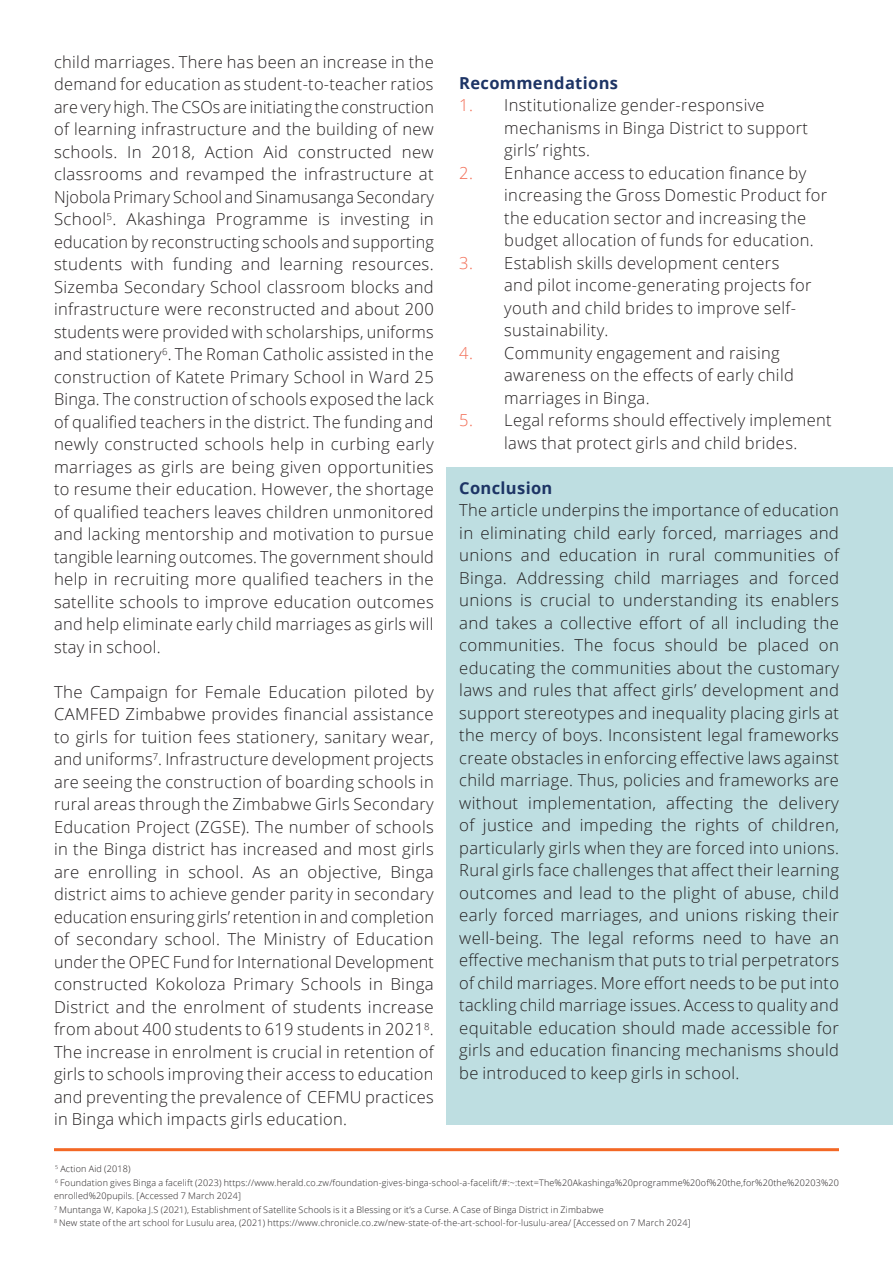
<style>
.page{position:relative;width:893px;height:1263px;background:#fff}
.page>*{position:absolute;margin:0;border:0;box-sizing:border-box;transform-origin:0 0}
.t1{font:300 16.5px/22.5px "Open Sans";letter-spacing:.02em;color:#231f20}
.t2{font:700 16.5px "Open Sans";letter-spacing:.02em;color:#1d3465}
.t3{font:300 9px/13.5px "Open Sans";letter-spacing:.02em;color:#231f20}
.s1{color:#f26a52}
</style>
<div class="page">
<div style="left:446px;top:468px;width:447px;height:657px;background:#bedee1"></div>
<hr style="left:54px;top:1148px;width:785px;height:3px;background:#f36825">
<p class="t1" style="left:54px;top:50px;width:381px;text-align:justify">child marriages. There has been an increase in the demand for education as student-to-teacher ratios are very high. The CSOs are initiating the construction of learning infrastructure and the building of new schools. In 2018, Action Aid constructed new classrooms and revamped the infrastructure at Njobola Primary School and Sinamusanga Secondary School<sup>5</sup>. Akashinga Programme is investing in education by reconstructing schools and supporting students with funding and learning resources.<br>Sizemba Secondary School classroom blocks and infrastructure were reconstructed and about 200 students were provided with scholarships, uniforms and stationery<sup>6</sup>. The Roman Catholic assisted in the construction of Katete Primary School in Ward 25<br>Binga. The construction of schools exposed the lack of qualified teachers in the district. The funding and newly constructed schools help in curbing early marriages as girls are being given opportunities to resume their education. However, the shortage of qualified teachers leaves children unmonitored and lacking mentorship and motivation to pursue tangible learning outcomes. The government should help in recruiting more qualified teachers in the satellite schools to improve education outcomes and help eliminate early child marriages as girls will stay in school.</p>
<p class="t1" style="left:54px;top:680px;width:381px;text-align:justify">The Campaign for Female Education piloted by CAMFED Zimbabwe provides financial assistance to girls for tuition fees stationery, sanitary wear, and uniforms<sup>7</sup>. Infrastructure development projects are seeing the construction of boarding schools in rural areas through the Zimbabwe Girls Secondary Education Project (ZGSE). The number of schools in the Binga district has increased and most girls are enrolling in school. As an objective, Binga district aims to achieve gender parity in secondary education ensuring girls’ retention in and completion of secondary school. The Ministry of Education under the OPEC Fund for International Development constructed Kokoloza Primary Schools in Binga District and the enrolment of students increase from about 400 students to 619 students in 2021<sup>8</sup>.<br>The increase in enrolment is crucial in retention of girls to schools improving their access to education and preventing the prevalence of CEFMU practices in Binga which impacts girls education.</p>
<p class="t2" style="left:459px;top:71px;width:160px">Recommendations</p>
<p class="t1" style="left:504px;top:93px;width:305px;text-indent:-45px"><span class="s1">1.</span> Institutionalize gender-responsive mechanisms in Binga District to support girls’ rights.</p>
<p class="t1" style="left:504px;top:161px;width:324px;text-indent:-45px"><span class="s1">2.</span> Enhance access to education finance by increasing the Gross Domestic Product for the education sector and increasing the budget allocation of funds for education.</p>
<p class="t1" style="left:504px;top:251px;width:309px;text-indent:-45px"><span class="s1">3.</span> Establish skills development centers and pilot income-generating projects for youth and child brides to improve self&shy;sustainability.</p>
<p class="t1" style="left:504px;top:341px;width:291px;text-indent:-45px"><span class="s1">4.</span> Community engagement and raising awareness on the effects of early child marriages in Binga.</p>
<p class="t1" style="left:504px;top:409px;width:329px;text-indent:-45px"><span class="s1">5.</span> Legal reforms should effectively implement laws that protect girls and child brides.</p>
<p class="t2" style="left:459px;top:476px;width:95px">Conclusion</p>
<p class="t1" style="left:459px;top:499px;width:381px;text-align:justify">The article underpins the importance of education in eliminating child early forced, marriages and unions and education in rural communities of Binga. Addressing child marriages and forced unions is crucial to understanding its enablers and takes a collective effort of all including the communities. The focus should be placed on educating the communities about the customary laws and rules that affect girls’ development and support stereotypes and inequality placing girls at the mercy of boys. Inconsistent legal frameworks create obstacles in enforcing effective laws against child marriage. Thus, policies and frameworks are without implementation, affecting the delivery of justice and impeding the rights of children, particularly girls when they are forced into unions.<br>Rural girls face challenges that affect their learning outcomes and lead to the plight of abuse, child early forced marriages, and unions risking their well-being. The legal reforms need to have an effective mechanism that puts to trial perpetrators of child marriages. More effort needs to be put into tackling child marriage issues. Access to quality and equitable education should made accessible for girls and education financing mechanisms should be introduced to keep girls in school.</p>
<p class="t3" style="left:54px;top:1162px;width:787px"><sup>5</sup> Action Aid (2018)<br><sup>6</sup> Foundation gives Binga a facelift (2023) https://www.herald.co.zw/foundation-gives-binga-school-a-facelift/#:~:text=The%20Akashinga%20programme%20of%20the,for%20the%20203%20 enrolled%20pupils. [Accessed 7 March 2024]<br><sup>7</sup> Muntanga W, Kapoka J.S (2021), Establishment of Satellite Schools is it a Blessing or it’s a Curse. A Case of Binga District in Zimbabwe<br><sup>8</sup> New state of the art school for Lusulu area, (2021) https://www.chronicle.co.zw/new-state-of-the-art-school-for-lusulu-area/ [Accessed on 7 March 2024]</p>
</div>
